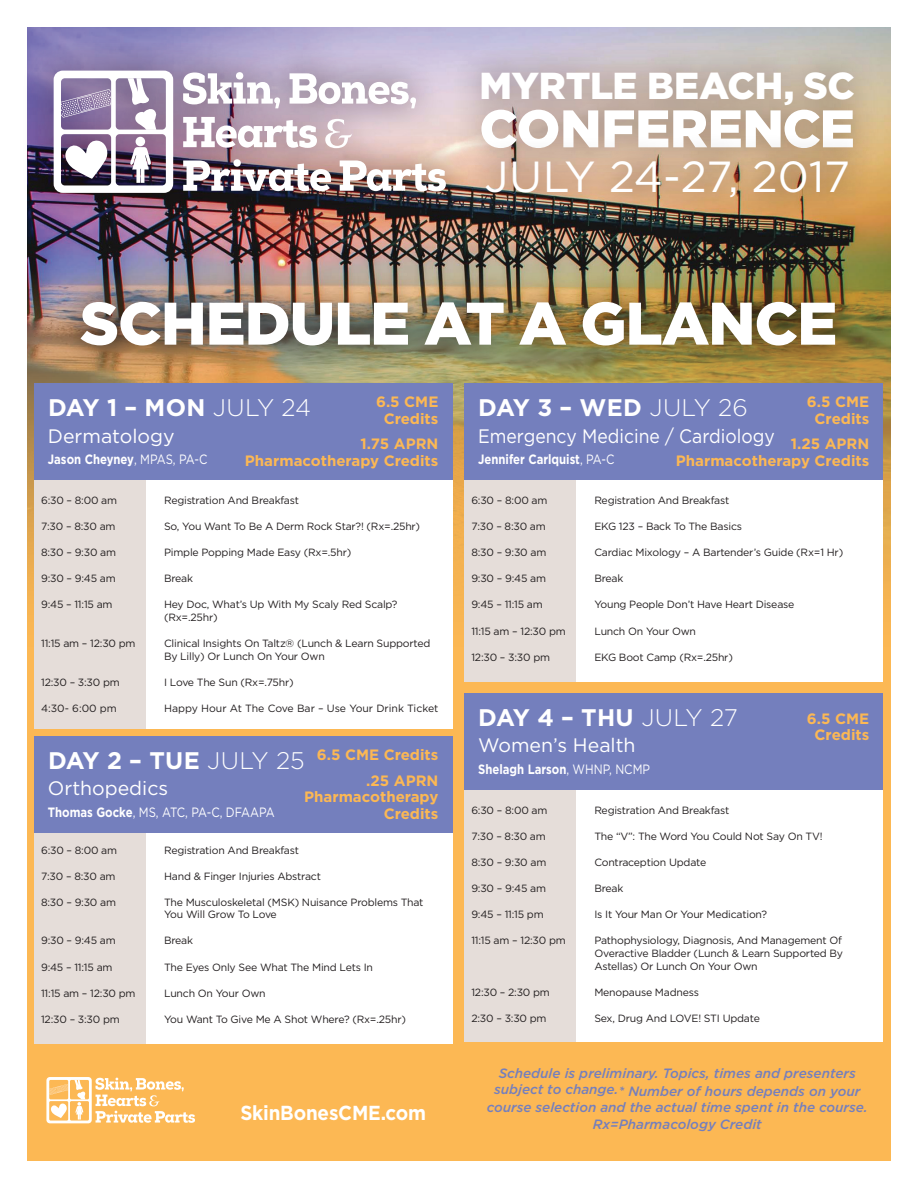
<style>
.page{position:relative;width:918px;height:1188px;background:#fff}
.page>*{position:absolute;margin:0;border:0;box-sizing:border-box;transform-origin:0 0}
.t1{font:900 60px "Gotham";letter-spacing:-.015em;color:#fff}
.t2{font:900 52.8px "Gotham";letter-spacing:-.005em;color:#fff}
.t3{font:43.5px "Gotham";color:#fff}
.t4{font:900 37.5px "Gotham";letter-spacing:-.005em;color:#fff}
.t5{font:700 24px "Gotham";letter-spacing:-.01em;color:#fff}
.t6{font:700 20.25px "Gotham";letter-spacing:-.01em;color:#fff;scale:.93 1}
.t7{font:19.5px "Gotham";color:#fff}
.t8{font:19.5px "Gotham";color:#fff;scale:.9 1}
.t9{font:700 15px/16.5px "Gotham";color:#fcb854;text-align:right}
.t10{font:italic 500 13.5px/18px "Gotham";color:#747fbd;text-align:center}
.t11{font:700 13.5px "Gotham";color:#fff;scale:.84 1}
.t12{font:13.5px "Gotham";letter-spacing:-.05em;color:#fff;scale:.84 1}
.t13{font:10.5px/12.6px "Gotham";letter-spacing:-.02em;color:#231f20}
.t14{font:10.5px "Gotham";color:#231f20}
.s1{font-weight:300}
.s2{font-weight:400}
.s3{font-weight:700}
</style>
<div class="page">
<div style="left:27px;top:27px;width:864px;height:1134px;background:#fcb854"></div>
<img style="left:27px;top:27px;width:864px;height:645px">
<div style="left:34px;top:451px;width:419px;height:278px;background:#fff"></div>
<div style="left:34px;top:451px;width:112px;height:278px;background:#e5ddd9"></div>
<div style="left:465px;top:451px;width:418px;height:231px;background:#fff"></div>
<div style="left:465px;top:451px;width:111px;height:231px;background:#e5ddd9"></div>
<div style="left:465px;top:761px;width:418px;height:281px;background:#fff"></div>
<div style="left:465px;top:761px;width:111px;height:281px;background:#e5ddd9"></div>
<div style="left:34px;top:804px;width:419px;height:239px;background:#fff"></div>
<div style="left:34px;top:804px;width:112px;height:239px;background:#e5ddd9"></div>
<div style="left:34px;top:384px;width:419px;height:96px;background:#747fbd"></div>
<div style="left:465px;top:384px;width:418px;height:96px;background:#747fbd"></div>
<div style="left:465px;top:693px;width:418px;height:97px;background:#747fbd"></div>
<div style="left:34px;top:736px;width:419px;height:97px;background:#747fbd"></div>
<svg style="left:46px;top:1077px;width:149px;height:46px"></svg>
<div style="left:22px;top:38px;width:454px;height:187px;background:#190000;opacity:.65"></div>
<svg style="left:183px;top:72px;width:97px;height:36px;background:#cbc0cf"></svg>
<svg style="left:290px;top:73px;width:126px;height:35px;background:#d7ced8"></svg>
<svg style="left:183px;top:117px;width:134px;height:31px;background:#d6c8d1"></svg>
<svg style="left:325px;top:119px;width:27px;height:29px"></svg>
<img style="left:183px;top:159px;width:149px;height:32px">
<svg style="left:340px;top:160px;width:106px;height:31px;background:#cfbfb9"></svg>
<svg style="left:54px;top:71px;width:119px;height:122px;background:#b0a3b7"></svg>
<div style="left:54px;top:272px;width:810px;height:103px;background:#190000;opacity:.75"></div>
<div style="left:452px;top:42px;width:430px;height:136px;background:#190000;opacity:.45"></div>
<div style="left:459px;top:132px;width:417px;height:91px;background:#190000;opacity:.9"></div>
<h3 class="t4" style="left:479px;top:64px;width:377px">MYRTLE BEACH, SC</h3>
<h2 class="t2" style="left:479px;top:98px;width:377px">CONFERENCE</h2>
<h3 class="t3" style="left:484px;top:153px;width:367px">JULY 24-27, 2017</h3>
<h1 class="t1" style="left:80px;top:289px;width:759px">SCHEDULE AT A GLANCE</h1>
<h3 class="t9" style="left:376px;top:394px;width:64px;text-align:center">6.5 CME<br>Credits</h3>
<h3 class="t9" style="left:245px;top:436px;width:195px">1.75 APRN<br>Pharmacotherapy Credits</h3>
<h3 class="t9" style="left:807px;top:394px;width:64px;text-align:center">6.5 CME<br>Credits</h3>
<h3 class="t9" style="left:676px;top:436px;width:195px">1.25 APRN<br>Pharmacotherapy Credits</h3>
<h3 class="t5" style="left:48px;top:394px;width:264px">DAY 1 – MON <span class="s1">JULY 24</span></h3>
<h3 class="t5" style="left:478px;top:394px;width:271px">DAY 3 – WED <span class="s1">JULY 26</span></h3>
<h3 class="t7" style="left:48px;top:425px;width:128px">Dermatology</h3>
<h3 class="t8" style="left:478px;top:425px;width:331px">Emergency Medicine / Cardiology</h3>
<p class="t11" style="left:48px;top:452px;width:191px">Jason Cheyney<span class="s2">, MPAS, PA-C</span></p>
<p class="t11" style="left:478px;top:452px;width:164px">Jennifer Carlquist<span class="s2">, PA-C</span></p>
<p class="t13" style="left:41px;top:494px;width:78px">6:30 – 8:00 am</p>
<p class="t13" style="left:164px;top:494px;width:136px">Registration And Breakfast</p>
<p class="t13" style="left:41px;top:520px;width:76px">7:30 – 8:30 am</p>
<p class="t13" style="left:164px;top:520px;width:258px">So, You Want To Be A Derm Rock Star?! (Rx=.25hr)</p>
<p class="t13" style="left:41px;top:546px;width:76px">8:30 – 9:30 am</p>
<p class="t13" style="left:164px;top:546px;width:189px">Pimple Popping Made Easy (Rx=.5hr)</p>
<p class="t13" style="left:41px;top:572px;width:76px">9:30 – 9:45 am</p>
<p class="t13" style="left:164px;top:572px;width:31px">Break</p>
<p class="t13" style="left:41px;top:598px;width:73px">9:45 – 11:15 am</p>
<p class="t13" style="left:164px;top:598px;width:235px">Hey Doc, What’s Up With My Scaly Red Scalp? (Rx=.25hr)</p>
<p class="t13" style="left:41px;top:637px;width:96px">11:15 am – 12:30 pm</p>
<p class="t13" style="left:164px;top:637px;width:268px">Clinical Insights On Taltz® (Lunch &amp; Learn Supported<br>By Lilly) Or Lunch On Your Own</p>
<p class="t13" style="left:41px;top:676px;width:80px">12:30 – 3:30 pm</p>
<p class="t13" style="left:164px;top:676px;width:131px">I Love The Sun (Rx=.75hr)</p>
<p class="t13" style="left:41px;top:702px;width:77px">4:30- 6:00 pm</p>
<p class="t14" style="left:164px;top:702px;width:276px">Happy Hour At The Cove Bar – Use Your Drink Ticket</p>
<h3 class="t9" style="left:317px;top:742px;width:123px;line-height:25.5px">6.5 CME Credits .25 APRN</h3>
<h3 class="t9" style="left:304px;top:788px;width:136px">Pharmacotherapy<br>Credits</h3>
<h3 class="t5" style="left:48px;top:746px;width:258px">DAY 2 – TUE <span class="s1">JULY 25</span></h3>
<h3 class="t7" style="left:48px;top:778px;width:122px">Orthopedics</h3>
<p class="t12" style="left:48px;top:805px;width:272px"><span class="s3">Thomas Gocke</span>, MS, ATC, PA-C, DFAAPA</p>
<p class="t13" style="left:41px;top:843px;width:78px">6:30 – 8:00 am</p>
<p class="t13" style="left:164px;top:843px;width:136px">Registration And Breakfast</p>
<p class="t13" style="left:41px;top:869px;width:76px">7:30 – 8:30 am</p>
<p class="t13" style="left:164px;top:869px;width:158px">Hand &amp; Finger Injuries Abstract</p>
<p class="t13" style="left:41px;top:896px;width:76px">8:30 – 9:30 am</p>
<p class="t13" style="left:164px;top:896px;width:261px">The Musculoskeletal (MSK) Nuisance Problems That<br>You Will Grow To Love</p>
<p class="t13" style="left:41px;top:934px;width:76px">9:30 – 9:45 am</p>
<p class="t13" style="left:164px;top:934px;width:31px">Break</p>
<p class="t13" style="left:41px;top:960px;width:73px">9:45 – 11:15 am</p>
<p class="t13" style="left:164px;top:960px;width:210px">The Eyes Only See What The Mind Lets In</p>
<p class="t13" style="left:41px;top:986px;width:96px">11:15 am – 12:30 pm</p>
<p class="t13" style="left:164px;top:986px;width:103px">Lunch On Your Own</p>
<p class="t13" style="left:41px;top:1013px;width:80px">12:30 – 3:30 pm</p>
<p class="t13" style="left:164px;top:1013px;width:243px">You Want To Give Me A Shot Where? (Rx=.25hr)</p>
<h3 class="t6" style="left:240px;top:1101px;width:201px">SkinBonesCME.com</h3>
<p class="t13" style="left:471px;top:494px;width:78px">6:30 – 8:00 am</p>
<p class="t13" style="left:594px;top:494px;width:136px">Registration And Breakfast</p>
<p class="t13" style="left:471px;top:520px;width:76px">7:30 – 8:30 am</p>
<p class="t13" style="left:594px;top:520px;width:149px">EKG 123 – Back To The Basics</p>
<p class="t13" style="left:471px;top:546px;width:76px">8:30 – 9:30 am</p>
<p class="t13" style="left:594px;top:546px;width:250px">Cardiac Mixology – A Bartender’s Guide (Rx=1 Hr)</p>
<p class="t13" style="left:471px;top:572px;width:76px">9:30 – 9:45 am</p>
<p class="t13" style="left:594px;top:572px;width:31px">Break</p>
<p class="t13" style="left:471px;top:598px;width:73px">9:45 – 11:15 am</p>
<p class="t13" style="left:594px;top:598px;width:202px">Young People Don’t Have Heart Disease</p>
<p class="t13" style="left:471px;top:624px;width:96px">11:15 am – 12:30 pm</p>
<p class="t13" style="left:594px;top:624px;width:103px">Lunch On Your Own</p>
<p class="t13" style="left:471px;top:650px;width:80px">12:30 – 3:30 pm</p>
<p class="t13" style="left:594px;top:650px;width:140px">EKG Boot Camp (Rx=.25hr)</p>
<h3 class="t5" style="left:478px;top:703px;width:261px">DAY 4 – THU <span class="s1">JULY 27</span></h3>
<h3 class="t7" style="left:478px;top:735px;width:159px">Women’s Health</h3>
<p class="t11" style="left:478px;top:762px;width:206px">Shelagh Larson<span class="s2">, WHNP, NCMP</span></p>
<h3 class="t9" style="left:807px;top:710px;width:64px;text-align:center">6.5 CME<br>Credits</h3>
<p class="t13" style="left:471px;top:804px;width:78px">6:30 – 8:00 am</p>
<p class="t13" style="left:594px;top:804px;width:136px">Registration And Breakfast</p>
<p class="t13" style="left:471px;top:830px;width:76px">7:30 – 8:30 am</p>
<p class="t13" style="left:594px;top:830px;width:230px">The “V”: The Word You Could Not Say On TV!</p>
<p class="t13" style="left:471px;top:856px;width:76px">8:30 – 9:30 am</p>
<p class="t13" style="left:594px;top:856px;width:113px">Contraception Update</p>
<p class="t13" style="left:471px;top:882px;width:76px">9:30 – 9:45 am</p>
<p class="t13" style="left:594px;top:882px;width:31px">Break</p>
<p class="t13" style="left:471px;top:908px;width:74px">9:45 – 11:15 pm</p>
<p class="t13" style="left:594px;top:908px;width:174px">Is It Your Man Or Your Medication?</p>
<p class="t13" style="left:471px;top:934px;width:96px">11:15 am – 12:30 pm</p>
<p class="t13" style="left:594px;top:934px;width:250px;text-align:justify">Pathophysiology, Diagnosis, And Management Of Overactive Bladder (Lunch &amp; Learn Supported By Astellas) Or Lunch On Your Own</p>
<p class="t13" style="left:471px;top:986px;width:80px">12:30 – 2:30 pm</p>
<p class="t13" style="left:594px;top:986px;width:106px">Menopause Madness</p>
<p class="t13" style="left:471px;top:1012px;width:77px">2:30 – 3:30 pm</p>
<p class="t13" style="left:594px;top:1012px;width:167px">Sex, Drug And LOVE! STI Update</p>
<p class="t10" style="left:494px;top:1064px;width:368px">Schedule is preliminary. Topics, times and presenters subject to change.* Number of hours depends on your</p>
<p class="t10" style="left:487px;top:1099px;width:383px;line-height:16.5px">course selection and the actual time spent in the course.<br>Rx=Pharmacology Credit</p>
</div>
